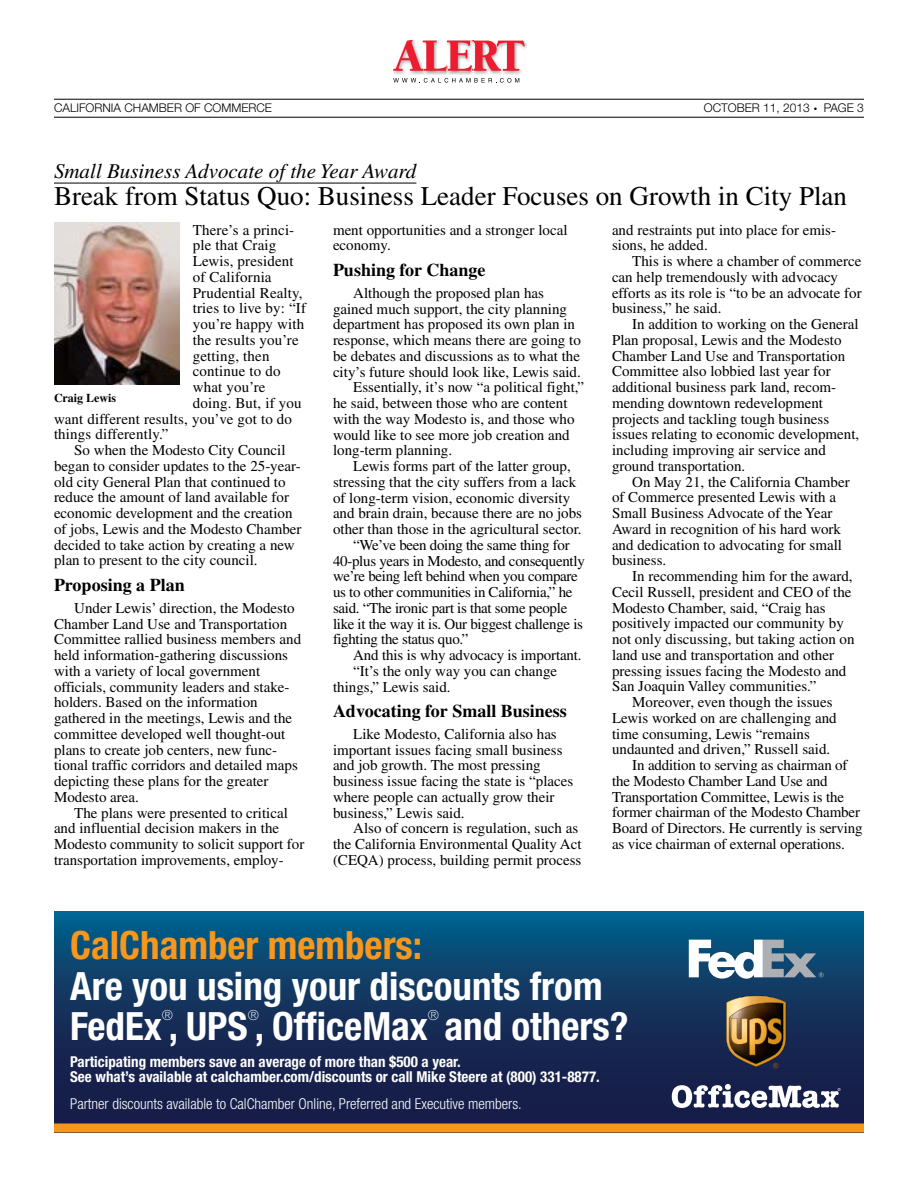
<style>
.page{position:relative;width:918px;height:1188px;background:#fff}
.page>*{position:absolute;margin:0;border:0;box-sizing:border-box;transform-origin:0 0}
.t1{font:700 condensed 39px/40.5px "Helvetica Neue LT Std";color:#fff}
.t2{font:700 condensed 39px "Helvetica Neue LT Std";color:#f8971d}
.t3{font:27px "Times";color:#000}
.t4{font:italic 21px "Times";color:#000}
.t5{font:700 18px "Times";color:#000}
.t6{font:15px/15.8px "Times";color:#000}
.t7{font:15px "Times";letter-spacing:-.02em;color:#000}
.t8{font:700 condensed 15px/15.8px "Helvetica Neue LT Std";color:#fff}
.t9{font:300 condensed 15px "Helvetica Neue LT Std";color:#fff}
.t10{font:100 condensed 13.95px "Helvetica Neue LT Std";color:#fff}
.t11{font:300 12px "Helvetica Neue LT Std";color:#000}
.t12{font:700 12px "Times";color:#000}
</style>
<div class="page">
<hr style="left:54px;top:99px;width:810px;height:1px;background:#000">
<hr style="left:54px;top:117px;width:810px;height:1px;background:#000">
<img style="left:426px;top:72px;width:21px;height:2px">
<img style="left:503px;top:41px;width:23px;height:33px">
<img style="left:393px;top:72px;width:33px;height:2px">
<img style="left:474px;top:72px;width:29px;height:2px">
<img style="left:447px;top:72px;width:27px;height:2px">
<svg style="left:393px;top:40px;width:132px;height:32px"></svg>
<svg style="left:393px;top:78px;width:126px;height:5px"></svg>
<hr style="left:54px;top:183px;width:362px;height:1px;background:#000">
<img style="left:54px;top:223px;width:125px;height:162px">
<svg style="left:54px;top:911px;width:810px;height:212px;background:#103560"></svg>
<div style="left:54px;top:1123px;width:810px;height:9px;background:#f8971d"></div>
<svg style="left:689px;top:940px;width:135px;height:39px"></svg>
<img style="left:726px;top:996px;width:60px;height:72px">
<svg style="left:672px;top:1084px;width:169px;height:24px"></svg>
<p class="t11" style="left:54px;top:101px;width:220px">CALIFORNIA CHAMBER OF COMMERCE</p>
<p class="t11" style="left:704px;top:101px;width:162px">OCTOBER 11, 2013 ● PAGE 3</p>
<h3 class="t4" style="left:54px;top:160px;width:364px">Small Business Advocate of the Year Award</h3>
<h2 class="t3" style="left:54px;top:181px;width:795px">Break from Status Quo: Business Leader Focuses on Growth in City Plan</h2>
<p class="t6" style="left:193px;top:222px;width:103px">There’s a princi-</p>
<p class="t6" style="left:193px;top:237px;width:85px">ple that Craig</p>
<p class="t6" style="left:193px;top:253px;width:103px">Lewis, president</p>
<p class="t6" style="left:193px;top:269px;width:80px">of California</p>
<p class="t6" style="left:193px;top:285px;width:111px">Prudential Realty,</p>
<p class="t6" style="left:193px;top:300px;width:115px">tries to live by: “If</p>
<p class="t6" style="left:193px;top:316px;width:113px">you’re happy with</p>
<p class="t6" style="left:193px;top:332px;width:107px">the results you’re</p>
<p class="t6" style="left:193px;top:348px;width:78px">getting, then</p>
<p class="t6" style="left:193px;top:363px;width:89px">continue to do</p>
<p class="t6" style="left:193px;top:379px;width:74px">what you’re</p>
<p class="t6" style="left:193px;top:395px;width:110px">doing. But, if you</p>
<p class="t6" style="left:54px;top:411px;width:240px">want different results, you’ve got to do</p>
<p class="t6" style="left:54px;top:426px;width:116px">things differently.”</p>
<p class="t6" style="left:74px;top:442px;width:213px">So when the Modesto City Council</p>
<p class="t6" style="left:54px;top:458px;width:248px">began to consider updates to the 25-year-</p>
<p class="t6" style="left:54px;top:474px;width:233px">old city General Plan that continued to</p>
<p class="t6" style="left:54px;top:489px;width:237px">reduce the amount of land available for</p>
<p class="t6" style="left:54px;top:505px;width:240px">economic development and the creation</p>
<p class="t6" style="left:54px;top:521px;width:249px">of jobs, Lewis and the Modesto Chamber</p>
<p class="t6" style="left:54px;top:537px;width:242px">decided to take action by creating a new</p>
<p class="t6" style="left:54px;top:552px;width:205px">plan to present to the city council.</p>
<p class="t5" style="left:54px;top:574px;width:132px">Proposing a Plan</p>
<p class="t6" style="left:54px;top:600px;width:249px;text-indent:20px">Under Lewis’ direction, the Modesto Chamber Land Use and Transportation Committee rallied business members and held information-gathering discussions with a variety of local government officials, community leaders and stake&shy;holders. Based on the information gathered in the meetings, Lewis and the committee developed well thought-out plans to create job centers, new func&shy;tional traffic corridors and detailed maps depicting these plans for the greater Modesto area.</p>
<p class="t6" style="left:54px;top:805px;width:252px;text-indent:20px">The plans were presented to critical and influential decision makers in the Modesto community to solicit support for transportation improvements, employ-</p>
<p class="t6" style="left:612px;top:222px;width:226px">and restraints put into place for emis&shy;sions, he added.</p>
<p class="t6" style="left:612px;top:253px;width:251px;text-indent:20px">This is where a chamber of commerce can help tremendously with advocacy efforts as its role is “to be an advocate for business,” he said.</p>
<p class="t6" style="left:612px;top:316px;width:249px;text-indent:20px">In addition to working on the General Plan proposal, Lewis and the Modesto Chamber Land Use and Transportation Committee also lobbied last year for additional business park land, recom&shy;mending downtown redevelopment projects and tackling tough business issues relating to economic development, including improving air service and ground transportation.</p>
<p class="t6" style="left:612px;top:474px;width:239px;text-indent:20px">On May 21, the California Chamber of Commerce presented Lewis with a<br>Small Business Advocate of the Year<br>Award in recognition of his hard work and dedication to advocating for small business.</p>
<p class="t6" style="left:612px;top:568px;width:244px;text-indent:20px">In recommending him for the award, Cecil Russell, president and CEO of the Modesto Chamber, said, “Craig has positively impacted our community by not only discussing, but taking action on land use and transportation and other pressing issues facing the Modesto and San Joaquin Valley communities.”</p>
<p class="t6" style="left:632px;top:694px;width:202px">Moreover, even though the issues</p>
<p class="t6" style="left:612px;top:710px;width:226px">Lewis worked on are challenging and</p>
<p class="t6" style="left:612px;top:726px;width:199px">time consuming, Lewis “remains</p>
<p class="t6" style="left:612px;top:741px;width:220px">undaunted and driven,” Russell said.</p>
<p class="t6" style="left:632px;top:757px;width:217px">In addition to serving as chairman of</p>
<p class="t6" style="left:612px;top:773px;width:217px">the Modesto Chamber Land Use and</p>
<p class="t6" style="left:612px;top:789px;width:234px">Transportation Committee, Lewis is the</p>
<p class="t6" style="left:612px;top:804px;width:250px">former chairman of the Modesto Chamber</p>
<p class="t6" style="left:612px;top:820px;width:252px">Board of Directors. He currently is serving</p>
<p class="t6" style="left:612px;top:836px;width:235px">as vice chairman of external operations.</p>
<p class="t6" style="left:333px;top:222px;width:236px">ment opportunities and a stronger local economy.</p>
<p class="t5" style="left:333px;top:259px;width:154px">Pushing for Change</p>
<p class="t6" style="left:353px;top:285px;width:192px">Although the proposed plan has</p>
<p class="t6" style="left:333px;top:301px;width:236px">gained much support, the city planning</p>
<p class="t6" style="left:333px;top:316px;width:244px">department has proposed its own plan in</p>
<p class="t6" style="left:333px;top:332px;width:249px">response, which means there are going to</p>
<p class="t6" style="left:333px;top:348px;width:249px">be debates and discussions as to what the</p>
<p class="t6" style="left:333px;top:364px;width:249px">city’s future should look like, Lewis said.</p>
<p class="t6" style="left:353px;top:379px;width:233px">Essentially, it’s now “a political fight,”</p>
<p class="t6" style="left:333px;top:395px;width:236px">he said, between those who are content</p>
<p class="t6" style="left:333px;top:411px;width:243px">with the way Modesto is, and those who</p>
<p class="t6" style="left:333px;top:427px;width:238px">would like to see more job creation and</p>
<p class="t6" style="left:333px;top:442px;width:121px">long-term planning.</p>
<p class="t6" style="left:353px;top:458px;width:219px">Lewis forms part of the latter group,</p>
<p class="t6" style="left:333px;top:474px;width:245px">stressing that the city suffers from a lack</p>
<p class="t6" style="left:333px;top:490px;width:239px">of long-term vision, economic diversity</p>
<p class="t6" style="left:333px;top:505px;width:251px">and brain drain, because there are no jobs</p>
<p class="t6" style="left:333px;top:521px;width:250px">other than those in the agricultural sector.</p>
<p class="t7" style="left:353px;top:536px;width:218px">“We’ve been doing the same thing for</p>
<p class="t7" style="left:333px;top:552px;width:253px">40-plus years in Modesto, and consequently</p>
<p class="t7" style="left:333px;top:568px;width:246px">we’re being left behind when you compare</p>
<p class="t7" style="left:333px;top:584px;width:241px">us to other communities in California,” he</p>
<p class="t7" style="left:333px;top:599px;width:236px">said. “The ironic part is that some people</p>
<p class="t7" style="left:333px;top:615px;width:252px">like it the way it is. Our biggest challenge is</p>
<p class="t7" style="left:333px;top:631px;width:137px">fighting the status quo.”</p>
<p class="t6" style="left:353px;top:647px;width:230px">And this is why advocacy is important.</p>
<p class="t6" style="left:353px;top:663px;width:205px">“It’s the only way you can change</p>
<p class="t6" style="left:333px;top:679px;width:119px">things,” Lewis said.</p>
<p class="t5" style="left:333px;top:700px;width:235px">Advocating for Small Business</p>
<p class="t6" style="left:333px;top:726px;width:242px;text-indent:20px">Like Modesto, California also has important issues facing small business and job growth. The most pressing business issue facing the state is “places where people can actually grow their business,” Lewis said.</p>
<p class="t6" style="left:333px;top:821px;width:250px;text-indent:20px">Also of concern is regulation, such as the California Environmental Quality Act (CEQA) process, building permit process</p>
<p class="t12" style="left:54px;top:390px;width:64px">Craig Lewis</p>
<h1 class="t2" style="left:70px;top:922px;width:354px">CalChamber members:</h1>
<h1 class="t1" style="left:70px;top:965px;width:560px">Are you using your discounts from<br>FedEx , UPS , OfficeMax and others?</h1>
<p class="t10" style="left:162px;top:1007px;width:13px">®</p>
<p class="t10" style="left:248px;top:1007px;width:13px">®</p>
<p class="t10" style="left:428px;top:1007px;width:13px">®</p>
<p class="t8" style="left:70px;top:1053px;width:531px">Participating members save an average of more than $500 a year.<br>See what’s available at calchamber.com/discounts or call Mike Steere at (800) 331-8877.</p>
<p class="t9" style="left:70px;top:1095px;width:453px">Partner discounts available to CalChamber Online, Preferred and Executive members.</p>
</div>
